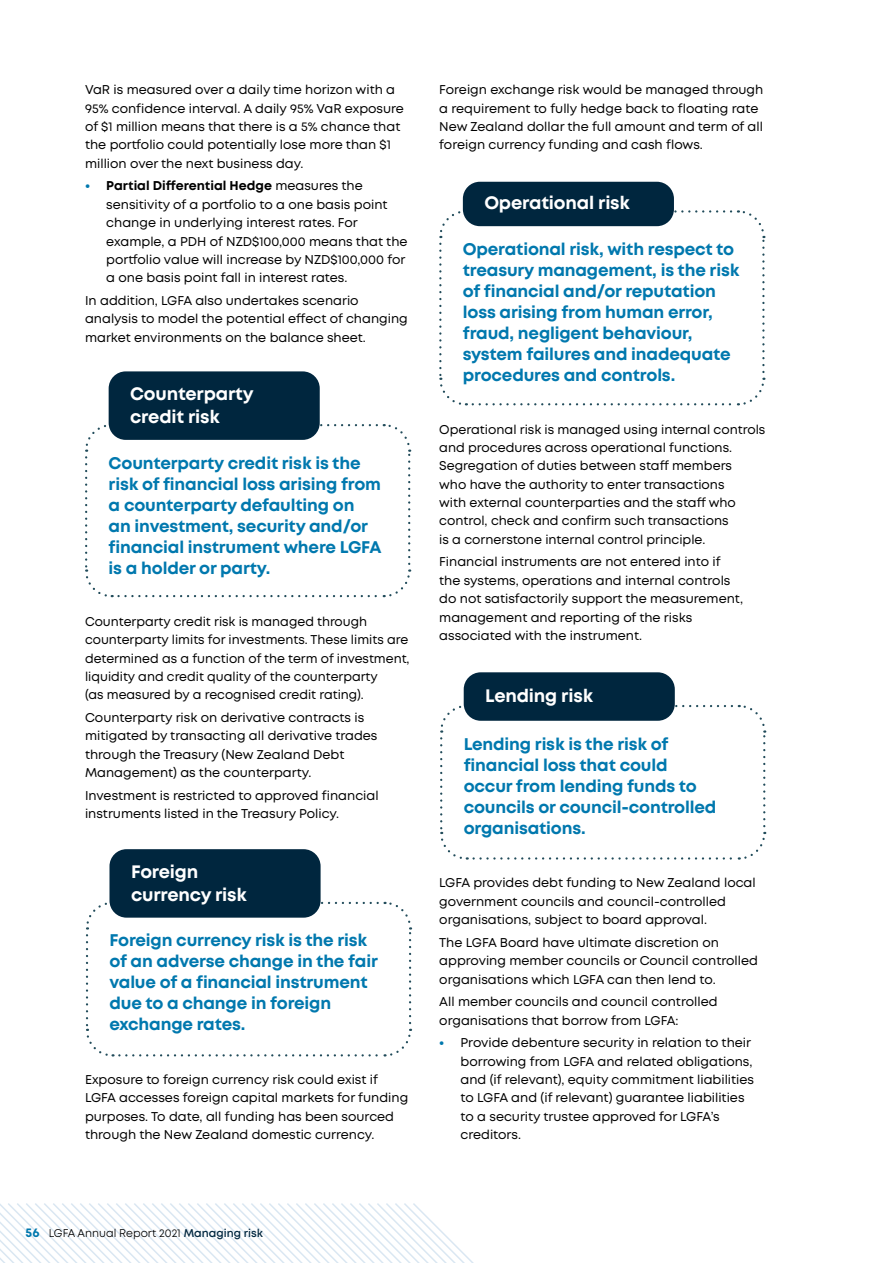
<style>
.page{position:relative;width:893px;height:1263px;background:#fff}
.page>*{position:absolute;margin:0;border:0;box-sizing:border-box;transform-origin:0 0}
.Sub-head_bigger{font:700 18px/22.5px "Mont";letter-spacing:-.01em;color:#fff}
.Sub-head_bigger-2{font:700 16.8px/21px "Mont";letter-spacing:-.01em;color:#0078ae}
.Body{font:12.75px/18.3px "Mont";color:#000}
.t1{font:11.25px "Mont";color:#000}
.s1{font-weight:800;color:#0078ae}
.s2{font-weight:700}
.s3{font-weight:700;font-size:12.75px;color:#0078ae}
.s4{font-weight:600;color:#00263e}
</style>
<div class="page">
<svg style="left:0;top:1204px;width:474px;height:59px"></svg>
<svg style="left:85px;top:901px;width:327px;height:156px"></svg>
<div style="left:109px;top:849px;width:212px;height:69px;background:#00263e;border-radius:17px"></div>
<svg style="left:440px;top:704px;width:327px;height:156px"></svg>
<div style="left:464px;top:672px;width:211px;height:49px;background:#00263e;border-radius:17px"></div>
<svg style="left:85px;top:423px;width:326px;height:175px"></svg>
<div style="left:109px;top:371px;width:211px;height:69px;background:#00263e;border-radius:17px"></div>
<svg style="left:439px;top:210px;width:292px;height:28px"></svg>
<svg style="left:439px;top:244px;width:28px;height:162px"></svg>
<svg style="left:473px;top:378px;width:293px;height:28px"></svg>
<svg style="left:738px;top:210px;width:27px;height:162px"></svg>
<div style="left:463px;top:182px;width:211px;height:44px;background:#00263e;border-radius:17px"></div>
<p class="Body" style="left:85px;top:81px;width:320px">VaR is measured over a daily time horizon with a 95% confidence interval. A daily 95% VaR exposure of $1 million means that there is a 5% chance that the portfolio could potentially lose more than $1 million over the next business day.</p>
<p class="Body" style="left:106px;top:177px;width:303px;text-indent:-21px"><span class="s1">•</span> <span class="s2">Partial Differential Hedge</span> measures the sensitivity of a portfolio to a one basis point change in underlying interest rates. For example, a PDH of NZD$100,000 means that the portfolio value will increase by NZD$100,000 for a one basis point fall in interest rates.</p>
<p class="Body" style="left:85px;top:291px;width:324px">In addition, LGFA also undertakes scenario analysis to model the potential effect of changing market environments on the balance sheet.</p>
<p class="Sub-head_bigger" style="left:130px;top:383px;width:125px">Counterparty credit risk</p>
<p class="Sub-head_bigger-2" style="left:109px;top:452px;width:274px">Counterparty credit risk is the risk of financial loss arising from a counterparty defaulting on<br>an investment, security and/or financial instrument where LGFA is a holder or party.</p>
<p class="Body" style="left:85px;top:612px;width:326px">Counterparty credit risk is managed through counterparty limits for investments. These limits are determined as a function of the term of investment, liquidity and credit quality of the counterparty<br>(as measured by a recognised credit rating).</p>
<p class="Body" style="left:85px;top:708px;width:294px">Counterparty risk on derivative contracts is mitigated by transacting all derivative trades through the Treasury (New Zealand Debt Management) as the counterparty.</p>
<p class="Body" style="left:85px;top:786px;width:295px">Investment is restricted to approved financial instruments listed in the Treasury Policy.</p>
<p class="Sub-head_bigger" style="left:131px;top:861px;width:117px">Foreign currency risk</p>
<p class="Sub-head_bigger-2" style="left:110px;top:930px;width:270px">Foreign currency risk is the risk of an adverse change in the fair value of a financial instrument due to a change in foreign exchange rates.</p>
<p class="Body" style="left:85px;top:1070px;width:325px">Exposure to foreign currency risk could exist if LGFA accesses foreign capital markets for funding purposes. To date, all funding has been sourced through the New Zealand domestic currency.</p>
<p class="Body" style="left:439px;top:81px;width:326px">Foreign exchange risk would be managed through a requirement to fully hedge back to floating rate New Zealand dollar the full amount and term of all foreign currency funding and cash flows.</p>
<p class="Sub-head_bigger" style="left:484px;top:192px;width:147px">Operational risk</p>
<p class="Sub-head_bigger-2" style="left:463px;top:239px;width:278px">Operational risk, with respect to treasury management, is the risk of financial and/or reputation loss arising from human error, fraud, negligent behaviour, system failures and inadequate procedures and controls.</p>
<p class="Body" style="left:439px;top:420px;width:328px">Operational risk is managed using internal controls and procedures across operational functions.<br>Segregation of duties between staff members<br>who have the authority to enter transactions<br>with external counterparties and the staff who control, check and confirm such transactions<br>is a cornerstone internal control principle.</p>
<p class="Body" style="left:439px;top:553px;width:305px">Financial instruments are not entered into if the systems, operations and internal controls do not satisfactorily support the measurement, management and reporting of the risks associated with the instrument.</p>
<p class="Sub-head_bigger" style="left:485px;top:685px;width:109px">Lending risk</p>
<p class="Sub-head_bigger-2" style="left:464px;top:733px;width:254px">Lending risk is the risk of financial loss that could occur from lending funds to councils or council-controlled organisations.</p>
<p class="Body" style="left:439px;top:874px;width:318px">LGFA provides debt funding to New Zealand local government councils and council-controlled organisations, subject to board approval.</p>
<p class="Body" style="left:439px;top:933px;width:320px">The LGFA Board have ultimate discretion on approving member councils or Council controlled organisations which LGFA can then lend to.</p>
<p class="Body" style="left:439px;top:993px;width:280px">All member councils and council controlled organisations that borrow from LGFA:</p>
<p class="Body" style="left:460px;top:1034px;width:295px;text-indent:-21px"><span class="s1">•</span> Provide debenture security in relation to their borrowing from LGFA and related obligations, and (if relevant), equity commitment liabilities to LGFA and (if relevant) guarantee liabilities to a security trustee approved for LGFA’s creditors.</p>
<p class="t1" style="left:26px;top:1226px;width:239px"><span class="s3">56</span> LGFA Annual Report 2021 <span class="s4">Managing risk</span></p>
</div>
